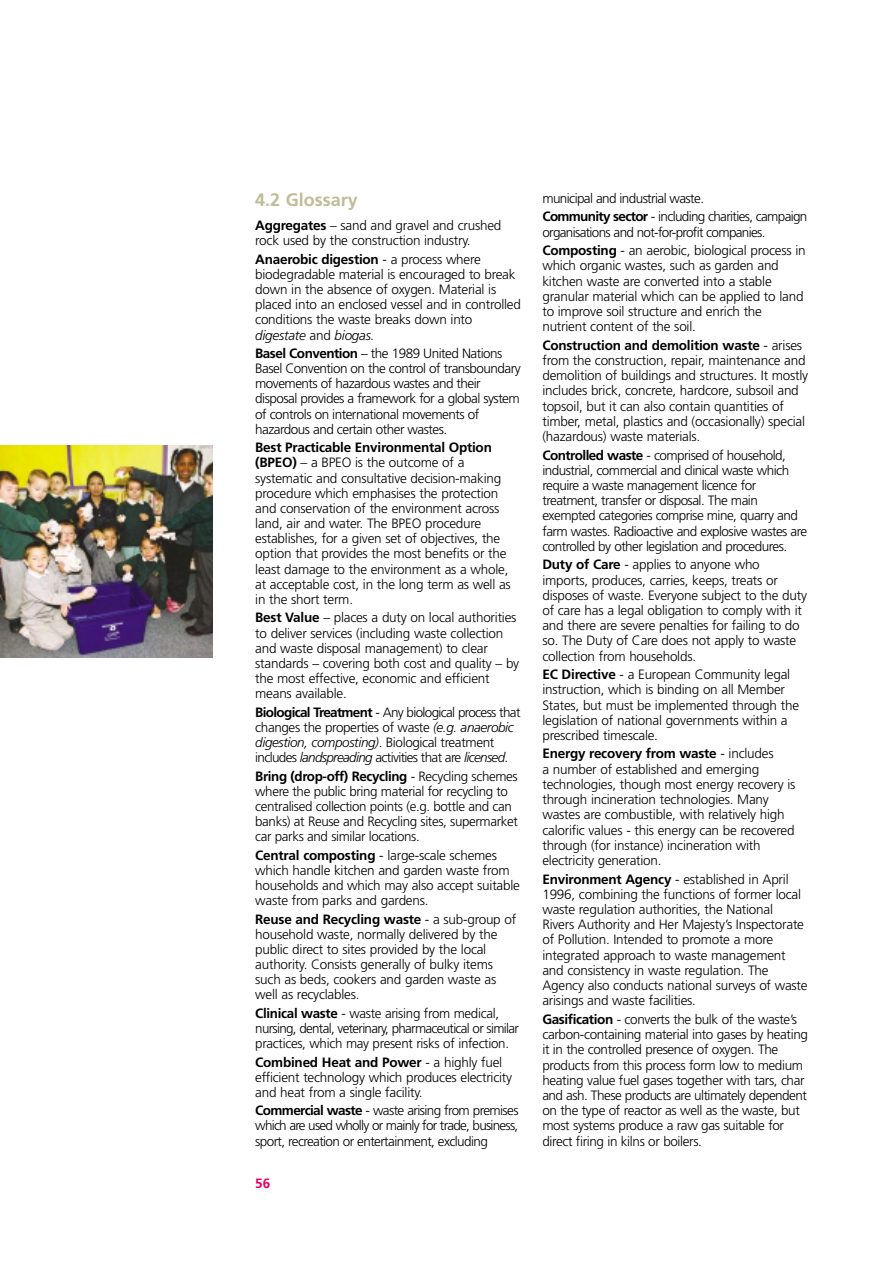
<style>
.page{position:relative;width:893px;height:1262px;background:#fff}
.page>*{position:absolute;margin:0;border:0;box-sizing:border-box;transform-origin:0 0}
.t1{font:700 18px "Frutiger";color:#c0bc97}
.t2{font:300 13.5px/15.3px "Frutiger";letter-spacing:-.015em;color:#000}
.t3{font:300 13.5px/15.3px "Frutiger";letter-spacing:-.04em;color:#000}
.t4{font:300 13.5px/15.1px "Frutiger";letter-spacing:-.05em;color:#000}
.t5{font:300 13.5px "Frutiger";letter-spacing:-.045em;color:#000}
.t6{font:700 13.5px "Frutiger";color:#e0005e}
.s1{font-weight:700}
.s2{font-style:italic}
</style>
<div class="page">
<img style="left:0;top:445px;width:213px;height:213px">
<h4 class="t1" style="left:255px;top:193px;width:104px">4.2 Glossary</h4>
<p class="t2" style="left:255px;top:219px;width:247px"><span class="s1">Aggregates</span> – sand and gravel and crushed</p>
<p class="t2" style="left:255px;top:232px;width:227px;line-height:18.3px">rock used by the construction industry.<br><span class="s1">Anaerobic digestion</span> - a process where</p>
<p class="t2" style="left:255px;top:268px;width:267px">biodegradable material is encouraged to break down in the absence of oxygen. Material is placed into an enclosed vessel and in controlled conditions the waste breaks down into <span class="s2">digestate</span> and <span class="s2">biogas.</span></p>
<p class="t3" style="left:255px;top:347px;width:267px"><span class="s1">Basel Convention</span> – the 1989 United Nations Basel Convention on the control of transboundary movements of hazardous wastes and their disposal provides a framework for a global system of controls on international movements of hazardous and certain other wastes.</p>
<p class="t2" style="left:255px;top:441px;width:257px"><span class="s1">Best Practicable Environmental Option (BPEO)</span> – a BPEO is the outcome of a systematic and consultative decision-making procedure which emphasises the protection and conservation of the environment across land, air and water. The BPEO procedure establishes, for a given set of objectives, the option that provides the most benefits or the least damage to the environment as a whole, at acceptable cost, in the long term as well as in the short term.</p>
<p class="t2" style="left:255px;top:611px;width:265px"><span class="s1">Best Value</span> – places a duty on local authorities to deliver services (including waste collection and waste disposal management) to clear standards – covering both cost and quality – by the most effective, economic and efficient means available.</p>
<p class="t4" style="left:255px;top:705px;width:267px"><span class="s1">Biological Treatment</span> - Any biological process that changes the properties of waste <span class="s2">(e.g. anaerobic digestion, composting)</span>. Biological treatment includes <span class="s2">landspreading</span> activities that are <span class="s2">licensed</span>.</p>
<p class="t2" style="left:255px;top:769px;width:264px"><span class="s1">Bring (drop-off) Recycling</span> - Recycling schemes where the public bring material for recycling to centralised collection points (e.g. bottle and can banks) at Reuse and Recycling sites, supermarket car parks and similar locations.</p>
<p class="t2" style="left:255px;top:848px;width:266px"><span class="s1">Central composting</span> - large-scale schemes which handle kitchen and garden waste from households and which may also accept suitable waste from parks and gardens.</p>
<p class="t2" style="left:255px;top:912px;width:262px"><span class="s1">Reuse and Recycling waste</span> - a sub-group of household waste, normally delivered by the public direct to sites provided by the local authority. Consists generally of bulky items such as beds, cookers and garden waste as well as recyclables.</p>
<p class="t2" style="left:255px;top:1006px;width:265px"><span class="s1">Clinical waste</span> - waste arising from medical, nursing, dental, veterinary, pharmaceutical or similar practices, which may present risks of infection.</p>
<p class="t2" style="left:255px;top:1055px;width:258px"><span class="s1">Combined Heat and Power</span> - a highly fuel efficient technology which produces electricity and heat from a single facility.</p>
<p class="t2" style="left:255px;top:1104px;width:265px;text-align:justify"><span class="s1">Commercial waste</span> - waste arising from premises which are used wholly or mainly for trade, business, sport, recreation or entertainment, excluding</p>
<p class="t6" style="left:255px;top:1178px;width:17px">56</p>
<p class="t5" style="left:542px;top:193px;width:163px">municipal and industrial waste.</p>
<p class="t4" style="left:542px;top:210px;width:266px"><span class="s1">Community sector</span> - including charities, campaign organisations and not-for-profit companies.</p>
<p class="t2" style="left:542px;top:244px;width:265px"><span class="s1">Composting</span> - an aerobic, biological process in</p>
<p class="t2" style="left:542px;top:259px;width:262px">which organic wastes, such as garden and kitchen waste are converted into a stable granular material which can be applied to land to improve soil structure and enrich the nutrient content of the soil.</p>
<p class="t2" style="left:542px;top:338px;width:267px"><span class="s1">Construction and demolition waste</span> - arises from the construction, repair, maintenance and demolition of buildings and structures. It mostly includes brick, concrete, hardcore, subsoil and topsoil, but it can also contain quantities of timber, metal, plastics and (occasionally) special (hazardous) waste materials.</p>
<p class="t3" style="left:542px;top:448px;width:266px"><span class="s1">Controlled waste</span> - comprised of household, industrial, commercial and clinical waste which require a waste management licence for treatment, transfer or disposal. The main exempted categories comprise mine, quarry and farm wastes. Radioactive and explosive wastes are controlled by other legislation and procedures.</p>
<p class="t2" style="left:542px;top:558px;width:266px"><span class="s1">Duty of Care</span> - applies to anyone who imports, produces, carries, keeps, treats or disposes of waste. Everyone subject to the duty of care has a legal obligation to comply with it and there are severe penalties for failing to do so. The Duty of Care does not apply to waste collection from households.</p>
<p class="t2" style="left:542px;top:668px;width:258px"><span class="s1">EC Directive</span> - a European Community legal instruction, which is binding on all Member States, but must be implemented through the legislation of national governments within a prescribed timescale.</p>
<p class="t2" style="left:542px;top:747px;width:254px"><span class="s1">Energy recovery from waste</span> - includes<br>a number of established and emerging technologies, though most energy recovery is through incineration technologies. Many wastes are combustible, with relatively high calorific values - this energy can be recovered through (for instance) incineration with electricity generation.</p>
<p class="t2" style="left:542px;top:872px;width:267px"><span class="s1">Environment Agency</span> - established in April 1996, combining the functions of former local waste regulation authorities, the National Rivers Authority and Her Majesty’s Inspectorate of Pollution. Intended to promote a more integrated approach to waste management and consistency in waste regulation. The Agency also conducts national surveys of waste arisings and waste facilities.</p>
<p class="t2" style="left:542px;top:1012px;width:267px"><span class="s1">Gasification</span> - converts the bulk of the waste’s carbon-containing material into gases by heating it in the controlled presence of oxygen. The products from this process form low to medium heating value fuel gases together with tars, char and ash. These products are ultimately dependent on the type of reactor as well as the waste, but most systems produce a raw gas suitable for direct firing in kilns or boilers.</p>
</div>
